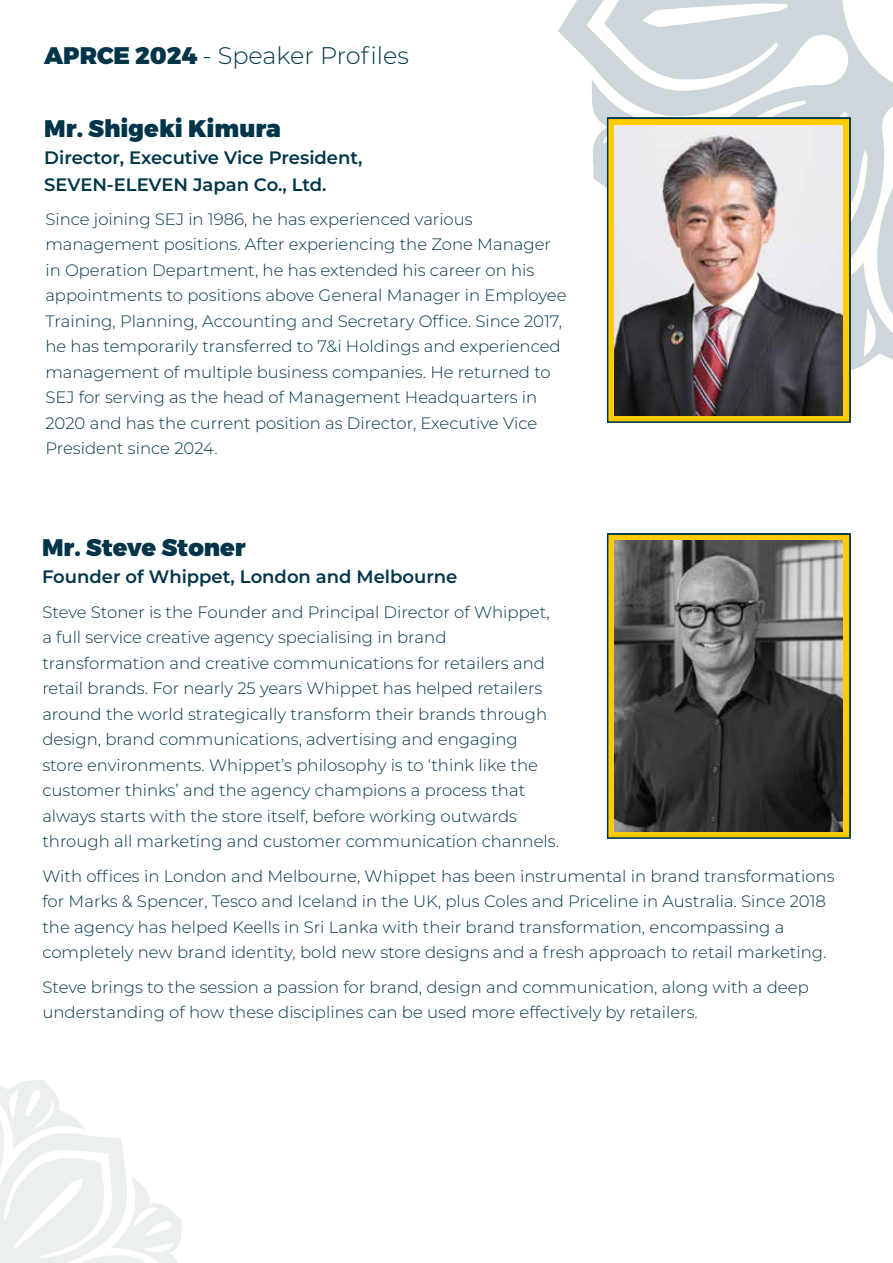
<style>
.page{position:relative;width:893px;height:1263px;background:#fff}
.page>*{position:absolute;margin:0;border:0;box-sizing:border-box;transform-origin:0 0}
.t1{font:900 24px "Montserrat";color:#003549}
.t2{font:300 24px "Montserrat";color:#003549}
.t3{font:600 18px/27px "Montserrat";color:#003549}
.t4{font:300 16.5px/25.5px "Montserrat";color:#003549}
.s1{font-weight:900}
</style>
<div class="page">
<svg style="left:558px;top:0;width:335px;height:382px"></svg>
<svg style="left:585px;top:79px;width:113px;height:161px"></svg>
<svg style="left:851px;top:263px;width:42px;height:110px"></svg>
<svg style="left:0;top:1080px;width:182px;height:183px"></svg>
<div style="left:607px;top:118px;width:244px;height:305px;background:#ffcb05;border:2px solid #003549"></div>
<img style="left:615px;top:125px;width:228px;height:290px">
<div style="left:607px;top:533px;width:244px;height:306px;background:#ffcb05;border:2px solid #003549"></div>
<img style="left:615px;top:541px;width:228px;height:290px">
<h1 class="t2" style="left:44px;top:39px;width:366px"><span class="s1">APRCE 2024</span> - Speaker Profiles</h1>
<h1 class="t1" style="left:44px;top:113px;width:238px">Mr. Shigeki Kimura</h1>
<p class="t3" style="left:44px;top:144px;width:320px">Director, Executive Vice President,<br>SEVEN-ELEVEN Japan Co., Ltd.</p>
<p class="t4" style="left:45px;top:206px;width:523px">Since joining SEJ in 1986, he has experienced various management positions. After experiencing the Zone Manager in Operation Department, he has extended his career on his appointments to positions above General Manager in Employee Training, Planning, Accounting and Secretary Office. Since 2017, he has temporarily transferred to 7&amp;i Holdings and experienced management of multiple business companies. He returned to SEJ for serving as the head of Management Headquarters in 2020 and has the current position as Director, Executive Vice President since 2024.</p>
<h1 class="t1" style="left:42px;top:532px;width:205px">Mr. Steve Stoner</h1>
<p class="t3" style="left:42px;top:563px;width:417px">Founder of Whippet, London and Melbourne</p>
<p class="t4" style="left:42px;top:598px;width:518px">Steve Stoner is the Founder and Principal Director of Whippet, a full service creative agency specialising in brand transformation and creative communications for retailers and retail brands. For nearly 25 years Whippet has helped retailers around the world strategically transform their brands through design, brand communications, advertising and engaging store environments. Whippet’s philosophy is to ‘think like the customer thinks’ and the agency champions a process that always starts with the store itself, before working outwards through all marketing and customer communication channels.</p>
<p class="t4" style="left:42px;top:862px;width:794px">With offices in London and Melbourne, Whippet has been instrumental in brand transformations for Marks &amp; Spencer, Tesco and Iceland in the UK, plus Coles and Priceline in Australia. Since 2018 the agency has helped Keells in Sri Lanka with their brand transformation, encompassing a completely new brand identity, bold new store designs and a fresh approach to retail marketing.</p>
<p class="t4" style="left:42px;top:973px;width:768px">Steve brings to the session a passion for brand, design and communication, along with a deep understanding of how these disciplines can be used more effectively by retailers.</p>
</div>
